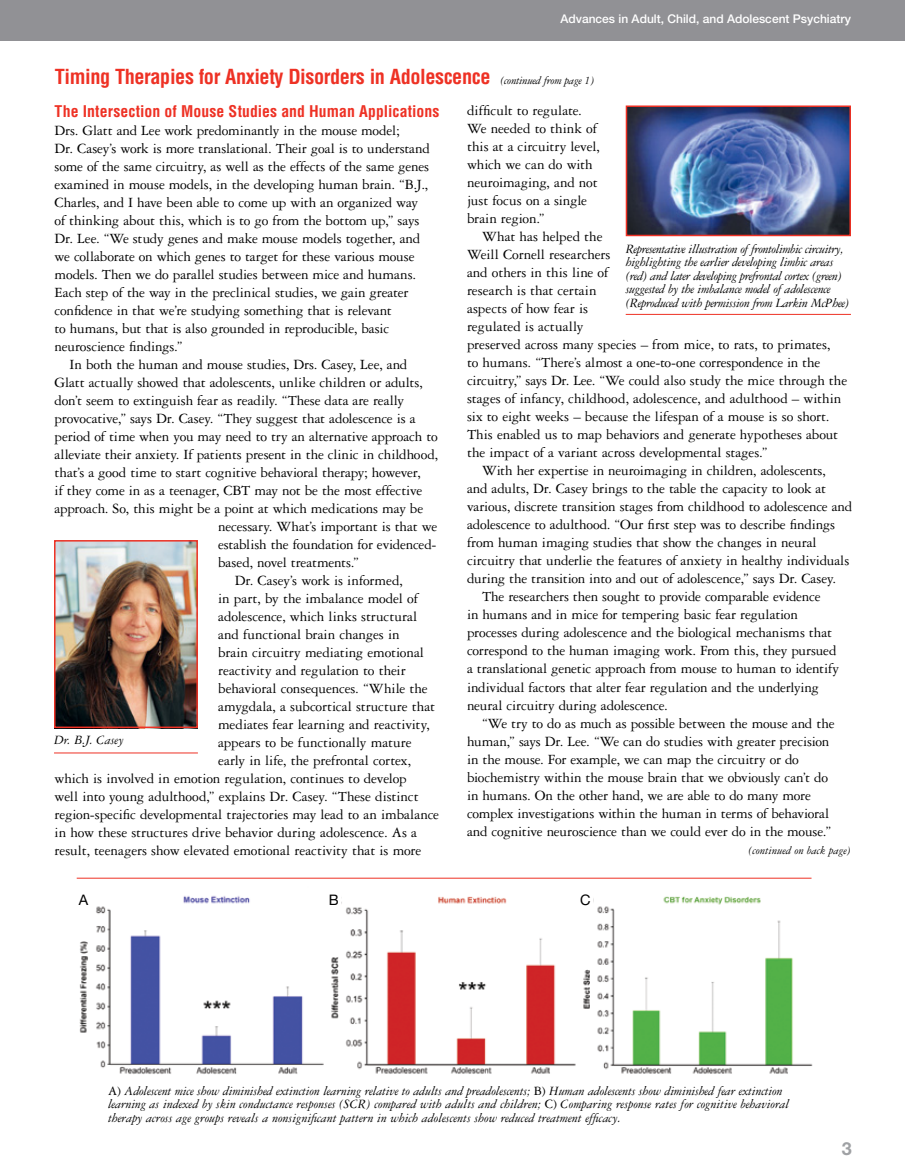
<style>
.page{position:relative;width:905px;height:1175px;background:#fff}
.page>*{position:absolute;margin:0;border:0;box-sizing:border-box;transform-origin:0 0}
.t1{font:700 condensed 20.25px "Helvetica";letter-spacing:-.02em;color:#ee3124}
.t2{font:700 18px "Helvetica Neue";color:#9fa1a4}
.t3{font:700 condensed 15.75px "Helvetica";letter-spacing:.005em;color:#ee3124}
.t4{font:15px/18px "Garamond Three";letter-spacing:-.01em;color:#000}
.t5{font:14.55px "Helvetica Neue";color:#000}
.t6{font:italic 13.5px/13.5px "Garamond Three";letter-spacing:-.01em;color:#000}
.t7{font:500 12px "Helvetica Neue";color:#fff}
.t8{font:italic 12px "Garamond Three";color:#000}
.s1{font-family:"Garamond Three";font-weight:400;font-style:italic;font-stretch:normal;font-size:12px;color:#000}
.s2{font-style:normal}
</style>
<div class="page">
<div style="left:0;top:0;width:904px;height:40px;background:#919195"></div>
<img style="left:79px;top:895px;width:734px;height:179px">
<div style="left:329px;top:893px;width:12px;height:21px;background:#fff"></div>
<div style="left:580px;top:893px;width:12px;height:21px;background:#fff"></div>
<div style="left:79px;top:893px;width:12px;height:21px;background:#fff"></div>
<hr style="left:77px;top:877px;width:734px;height:1px;background:#ee3124">
<img style="left:57px;top:543px;width:138px;height:182px">
<div style="left:54px;top:540px;width:144px;height:188px;border:2px solid #ee3124"></div>
<hr style="left:54px;top:752px;width:144px;height:1px;background:#ee3124">
<img style="left:628px;top:108px;width:219px;height:125px">
<div style="left:625px;top:105px;width:225px;height:131px;border:2px solid #ee3124"></div>
<hr style="left:625px;top:314px;width:225px;height:1px;background:#ee3124">
<p class="t7" style="left:560px;top:12px;width:292px">Advances in Adult, Child, and Adolescent Psychiatry</p>
<h1 class="t1" style="left:55px;top:64px;width:541px">Timing Therapies for Anxiety Disorders in Adolescence <span class="s1">(continued from page 1)</span></h1>
<p class="t3" style="left:55px;top:101px;width:386px">The Intersection of Mouse Studies and Human Applications</p>
<p class="t4" style="left:55px;top:121px;width:377px">Drs. Glatt and Lee work predominantly in the mouse model;<br>Dr. Casey’s work is more translational. Their goal is to understand some of the same circuitry, as well as the effects of the same genes examined in mouse models, in the developing human brain. “B.J., Charles, and I have been able to come up with an organized way of thinking about this, which is to go from the bottom up,” says Dr. Lee. “We study genes and make mouse models together, and we collaborate on which genes to target for these various mouse models. Then we do parallel studies between mice and humans.<br>Each step of the way in the preclinical studies, we gain greater confidence in that we’re studying something that is relevant<br>to humans, but that is also grounded in reproducible, basic neuroscience findings.”</p>
<p class="t4" style="left:70px;top:355px;width:339px">In both the human and mouse studies, Drs. Casey, Lee, and</p>
<p class="t4" style="left:55px;top:373px;width:370px">Glatt actually showed that adolescents, unlike children or adults,</p>
<p class="t4" style="left:55px;top:391px;width:351px">don’t seem to extinguish fear as readily. “These data are really</p>
<p class="t4" style="left:55px;top:409px;width:362px">provocative,” says Dr. Casey. “They suggest that adolescence is a</p>
<p class="t4" style="left:55px;top:427px;width:384px">period of time when you may need to try an alternative approach to</p>
<p class="t4" style="left:55px;top:445px;width:385px">alleviate their anxiety. If patients present in the clinic in childhood,</p>
<p class="t4" style="left:55px;top:463px;width:368px">that’s a good time to start cognitive behavioral therapy; however,</p>
<p class="t4" style="left:55px;top:481px;width:369px">if they come in as a teenager, CBT may not be the most effective</p>
<p class="t4" style="left:55px;top:499px;width:370px">approach. So, this might be a point at which medications may be</p>
<p class="t4" style="left:218px;top:517px;width:220px">necessary. What’s important is that we</p>
<p class="t4" style="left:218px;top:535px;width:220px">establish the foundation for evidenced-</p>
<p class="t4" style="left:218px;top:553px;width:142px">based, novel treatments.”</p>
<p class="t4" style="left:235px;top:571px;width:170px">Dr. Casey’s work is informed,</p>
<p class="t4" style="left:218px;top:589px;width:201px">in part, by the imbalance model of</p>
<p class="t4" style="left:218px;top:607px;width:201px">adolescence, which links structural</p>
<p class="t4" style="left:218px;top:625px;width:183px">and functional brain changes in</p>
<p class="t4" style="left:218px;top:643px;width:207px">brain circuitry mediating emotional</p>
<p class="t4" style="left:218px;top:661px;width:189px">reactivity and regulation to their</p>
<p class="t4" style="left:218px;top:679px;width:211px">behavioral consequences. “While the</p>
<p class="t4" style="left:218px;top:697px;width:218px">amygdala, a subcortical structure that</p>
<p class="t4" style="left:218px;top:715px;width:213px">mediates fear learning and reactivity,</p>
<p class="t4" style="left:218px;top:733px;width:195px">appears to be functionally mature</p>
<p class="t4" style="left:218px;top:751px;width:194px">early in life, the prefrontal cortex,</p>
<p class="t4" style="left:55px;top:769px;width:354px">which is involved in emotion regulation, continues to develop</p>
<p class="t4" style="left:55px;top:787px;width:365px">well into young adulthood,” explains Dr. Casey. “These distinct</p>
<p class="t4" style="left:55px;top:805px;width:386px">region-specific developmental trajectories may lead to an imbalance</p>
<p class="t4" style="left:55px;top:823px;width:364px">in how these structures drive behavior during adolescence. As a</p>
<p class="t4" style="left:55px;top:841px;width:368px">result, teenagers show elevated emotional reactivity that is more</p>
<p class="t6" style="left:54px;top:733px;width:71px">Dr. B.J. Casey</p>
<p class="t4" style="left:467px;top:102px;width:134px">difficult to regulate.<br>We needed to think of this at a circuitry level, which we can do with neuroimaging, and not just focus on a single brain region.”</p>
<p class="t4" style="left:467px;top:228px;width:381px;text-indent:15px">What has helped the<br>Weill Cornell researchers<br>and others in this line of<br>research is that certain<br>aspects of how fear is<br>regulated is actually<br>preserved across many species – from mice, to rats, to primates,<br>to humans. “There’s almost a one-to-one correspondence in the circuitry,” says Dr. Lee. “We could also study the mice through the stages of infancy, childhood, adolescence, and adulthood – within six to eight weeks – because the lifespan of a mouse is so short.<br>This enabled us to map behaviors and generate hypotheses about the impact of a variant across developmental stages.”</p>
<p class="t4" style="left:482px;top:462px;width:345px">With her expertise in neuroimaging in children, adolescents,</p>
<p class="t4" style="left:467px;top:480px;width:360px">and adults, Dr. Casey brings to the table the capacity to look at</p>
<p class="t4" style="left:467px;top:498px;width:387px">various, discrete transition stages from childhood to adolescence and</p>
<p class="t4" style="left:467px;top:516px;width:370px">adolescence to adulthood. “Our first step was to describe findings</p>
<p class="t4" style="left:467px;top:534px;width:351px">from human imaging studies that show the changes in neural</p>
<p class="t4" style="left:467px;top:552px;width:384px">circuitry that underlie the features of anxiety in healthy individuals</p>
<p class="t4" style="left:467px;top:570px;width:370px">during the transition into and out of adolescence,” says Dr. Casey.</p>
<p class="t4" style="left:482px;top:588px;width:340px">The researchers then sought to provide comparable evidence</p>
<p class="t4" style="left:467px;top:606px;width:332px">in humans and in mice for tempering basic fear regulation</p>
<p class="t4" style="left:467px;top:624px;width:366px">processes during adolescence and the biological mechanisms that</p>
<p class="t4" style="left:467px;top:642px;width:371px">correspond to the human imaging work. From this, they pursued</p>
<p class="t4" style="left:467px;top:660px;width:373px">a translational genetic approach from mouse to human to identify</p>
<p class="t4" style="left:467px;top:678px;width:353px">individual factors that alter fear regulation and the underlying</p>
<p class="t4" style="left:467px;top:696px;width:202px">neural circuitry during adolescence.</p>
<p class="t4" style="left:482px;top:714px;width:354px">“We try to do as much as possible between the mouse and the</p>
<p class="t4" style="left:467px;top:732px;width:364px">human,” says Dr. Lee. “We can do studies with greater precision</p>
<p class="t4" style="left:467px;top:750px;width:333px">in the mouse. For example, we can map the circuitry or do</p>
<p class="t4" style="left:467px;top:768px;width:362px">biochemistry within the mouse brain that we obviously can’t do</p>
<p class="t4" style="left:467px;top:786px;width:345px">in humans. On the other hand, we are able to do many more</p>
<p class="t4" style="left:467px;top:804px;width:363px">complex investigations within the human in terms of behavioral</p>
<p class="t4" style="left:467px;top:822px;width:365px">and cognitive neuroscience than we could ever do in the mouse.”</p>
<p class="t8" style="left:748px;top:844px;width:104px">(continued on back page)</p>
<p class="t6" style="left:625px;top:242px;width:225px">Representative illustration of frontolimbic circuitry, highlighting the earlier developing limbic areas (red) and later developing prefrontal cortex (green) suggested by the imbalance model of adolescence (Reproduced with permission from Larkin McPhee)</p>
<p class="t5" style="left:79px;top:891px;width:11px">A</p>
<p class="t5" style="left:329px;top:891px;width:11px">B</p>
<p class="t5" style="left:580px;top:891px;width:12px">C</p>
<p class="t6" style="left:108px;top:1083px;width:682px"><span class="s2">A)</span> Adolescent mice show diminished extinction learning relative to adults and preadolescents; <span class="s2">B)</span> Human adolescents show diminished fear extinction learning as indexed by skin conductance responses (SCR) compared with adults and children; <span class="s2">C)</span> Comparing response rates for cognitive behavioral therapy across age groups reveals a nonsignificant pattern in which adolescents show reduced treatment efficacy.</p>
<p class="t2" style="left:841px;top:1137px;width:12px">3</p>
</div>
